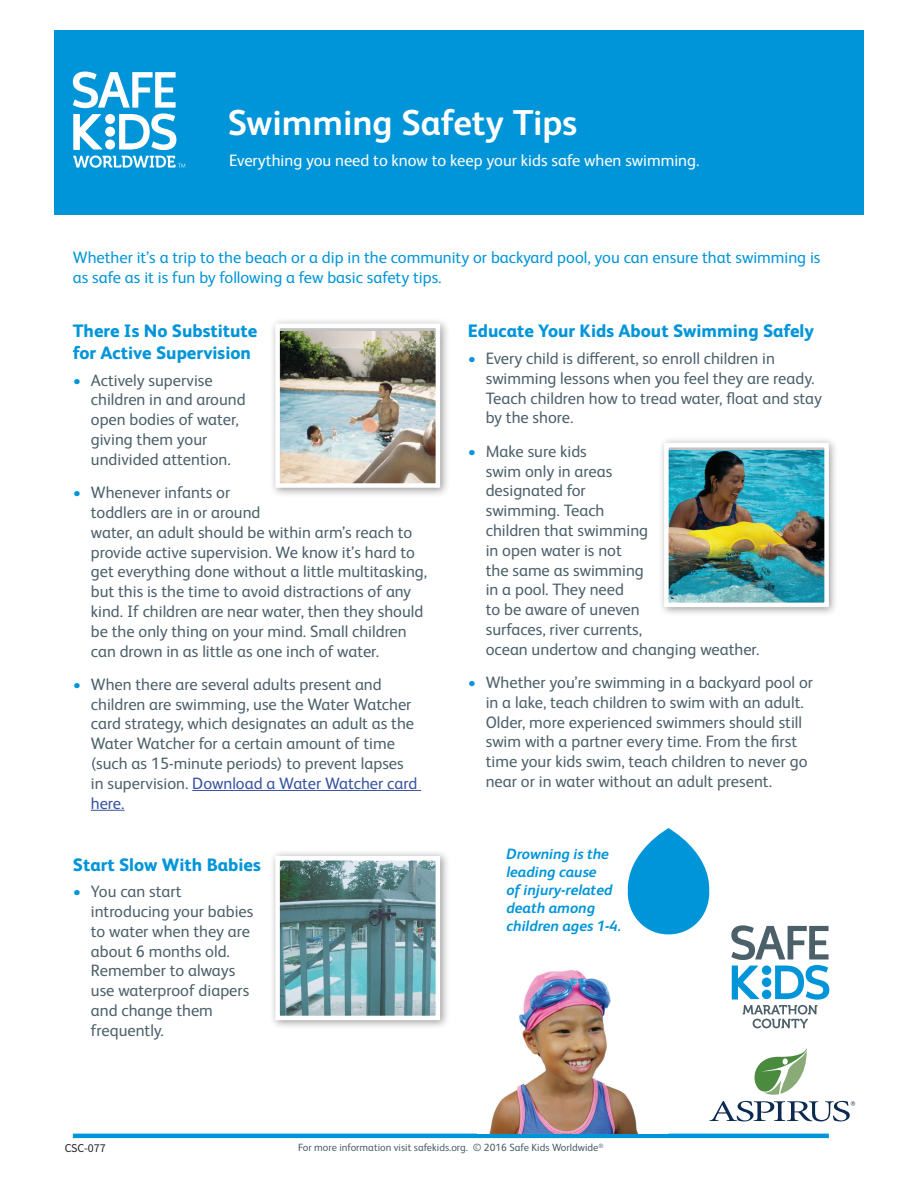
<style>
.page{position:relative;width:918px;height:1188px;background:#fff}
.page>*{position:absolute;margin:0;border:0;box-sizing:border-box;transform-origin:0 0}
.t1{font:700 36px "FS Albert Pro";color:#fff}
.t2{font:800 18px/21.6px "FS Albert Pro";color:#0095d9}
.t3{font:16.5px/19.8px "FS Albert Pro";color:#4c606a}
.t4{font:16.5px/19.8px "FS Albert Pro";color:#0095d9}
.t5{font:16.5px "FS Albert Pro";color:#fff}
.t6{font:italic 700 15px/18px "FS Albert Pro";color:#0095d9}
.t7{font:12px "Source Sans Pro";color:#231f20}
.t8{font:10.5px "FS Albert Pro";color:#4c606a}
.s1{color:#0095d9}
.s2{color:#3853a3}
</style>
<div class="page">
<hr style="left:73px;top:1134px;width:756px;height:4px;background:#0095d9">
<img style="left:489px;top:970px;width:149px;height:163px">
<div style="left:54px;top:30px;width:810px;height:185px;background:#0095d9"></div>
<hr style="left:192px;top:790px;width:229px;height:1px;background:#3853a3">
<hr style="left:91px;top:810px;width:34px;height:1px;background:#3853a3">
<div style="left:269px;top:317px;width:181px;height:181px;background:#231f20;opacity:.45"></div>
<img style="left:280px;top:331px;width:155px;height:152px">
<div style="left:275px;top:324px;width:165px;height:164px;border:4px solid #fff"></div>
<div style="left:658px;top:437px;width:181px;height:180px;background:#231f20;opacity:.45"></div>
<img style="left:669px;top:451px;width:155px;height:151px">
<div style="left:664px;top:443px;width:165px;height:164px;border:4px solid #fff"></div>
<div style="left:269px;top:850px;width:181px;height:180px;background:#231f20;opacity:.45"></div>
<img style="left:280px;top:861px;width:155px;height:154px">
<div style="left:275px;top:856px;width:165px;height:164px;border:4px solid #fff"></div>
<svg style="left:627px;top:828px;width:83px;height:106px"></svg>
<svg style="left:73px;top:72px;width:103px;height:78px"></svg>
<svg style="left:73px;top:156px;width:112px;height:12px"></svg>
<svg style="left:731px;top:925px;width:98px;height:103px"></svg>
<svg style="left:710px;top:1048px;width:145px;height:73px"></svg>
<h1 class="t1" style="left:228px;top:98px;width:351px">Swimming Safety Tips</h1>
<p class="t5" style="left:229px;top:149px;width:472px">Everything you need to know to keep your kids safe when swimming.</p>
<p class="t4" style="left:73px;top:246px;width:749px">Whether it’s a trip to the beach or a dip in the community or backyard pool, you can ensure that swimming is as safe as it is fun by following a few basic safety tips.</p>
<p class="t2" style="left:73px;top:319px;width:186px">There Is No Substitute for Active Supervision</p>
<p class="t3" style="left:91px;top:369px;width:156px;text-indent:-18px"><span class="s1">•</span> Actively supervise children in and around open bodies of water, giving them your undivided attention.</p>
<p class="t3" style="left:91px;top:481px;width:338px;text-indent:-18px"><span class="s1">•</span> Whenever infants or<br>toddlers are in or around<br>water, an adult should be within arm’s reach to provide active supervision. We know it’s hard to get everything done without a little multitasking, but this is the time to avoid distractions of any kind. If children are near water, then they should be the only thing on your mind. Small children can drown in as little as one inch of water.</p>
<p class="t3" style="left:91px;top:673px;width:328px;text-indent:-18px"><span class="s1">•</span> When there are several adults present and children are swimming, use the Water Watcher card strategy, which designates an adult as the Water Watcher for a certain amount of time (such as 15-minute periods) to prevent lapses in supervision. <span class="s2">Download a Water Watcher card here.</span></p>
<p class="t2" style="left:73px;top:852px;width:189px">Start Slow With Babies</p>
<p class="t3" style="left:91px;top:880px;width:164px;text-indent:-18px"><span class="s1">•</span> You can start introducing your babies to water when they are about 6 months old.<br>Remember to always use waterproof diapers and change them frequently.</p>
<p class="t2" style="left:468px;top:319px;width:348px">Educate Your Kids About Swimming Safely</p>
<p class="t3" style="left:486px;top:347px;width:338px;text-indent:-18px"><span class="s1">•</span> Every child is different, so enroll children in swimming lessons when you feel they are ready.<br>Teach children how to tread water, float and stay by the shore.</p>
<p class="t3" style="left:486px;top:440px;width:275px;text-indent:-18px"><span class="s1">•</span> Make sure kids<br>swim only in areas<br>designated for<br>swimming. Teach<br>children that swimming<br>in open water is not<br>the same as swimming<br>in a pool. They need<br>to be aware of uneven<br>surfaces, river currents,<br>ocean undertow and changing weather.</p>
<p class="t3" style="left:486px;top:671px;width:329px;text-indent:-18px"><span class="s1">•</span> Whether you’re swimming in a backyard pool or in a lake, teach children to swim with an adult.<br>Older, more experienced swimmers should still swim with a partner every time. From the first time your kids swim, teach children to never go near or in water without an adult present.</p>
<p class="t6" style="left:506px;top:844px;width:116px">Drowning is the leading cause<br>of injury-related death among children ages 1-4.</p>
<p class="t7" style="left:65px;top:1141px;width:42px">CSC-077</p>
<p class="t8" style="left:298px;top:1140px;width:307px">For more information visit safekids.org. © 2016 Safe Kids Worldwide<sup>®</sup></p>
</div>
